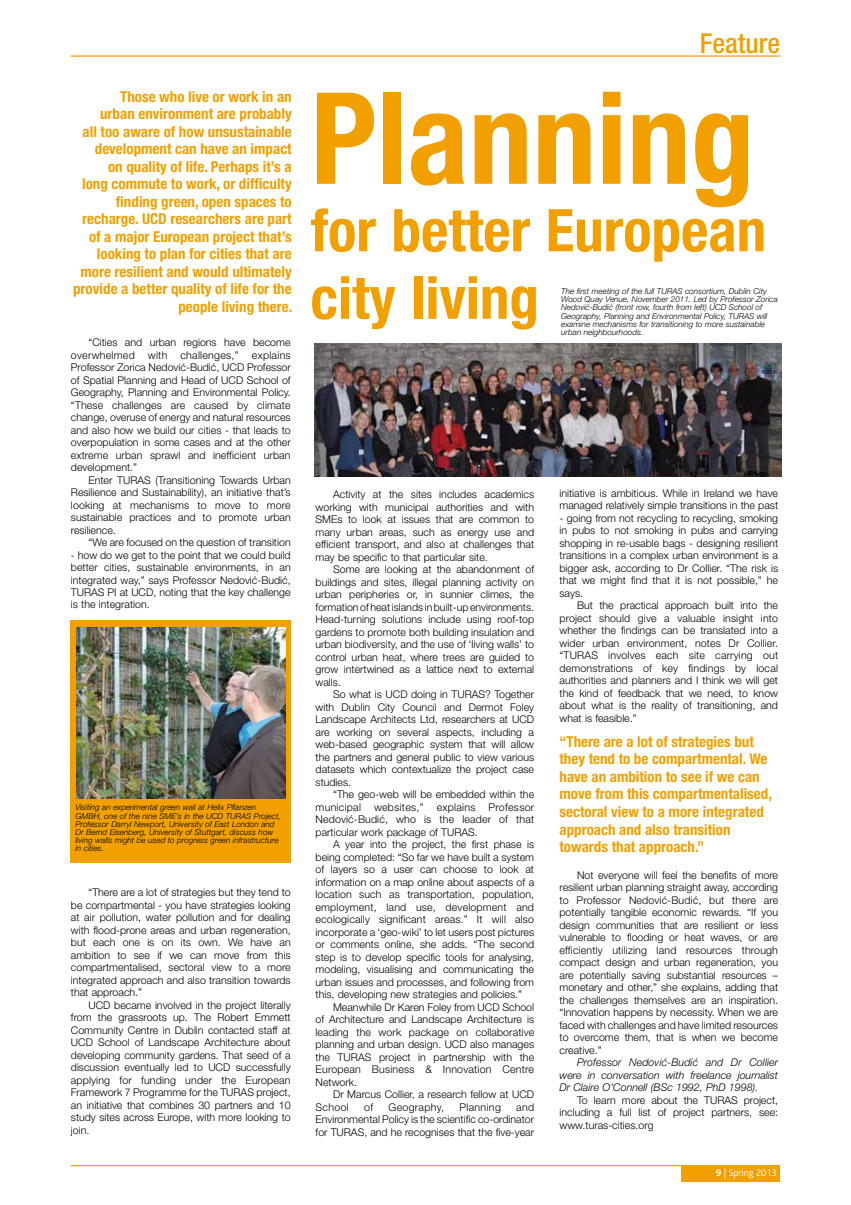
<style>
.page{position:relative;width:851px;height:1205px;background:#fff}
.page>*{position:absolute;margin:0;border:0;box-sizing:border-box;transform-origin:0 0}
.t1{font:700 condensed 127.5px "Helvetica Neue";color:#f1a000}
.t2{font:700 condensed 58.88px/67.5px "Helvetica Neue";color:#f1a000}
.t3{font:500 condensed 27.5px "Helvetica Neue";color:#f1a000}
.t4{font:700 condensed 15px/17.5px "Helvetica Neue";color:#f1a000}
.t5{font:300 10.62px/12.5px "Helvetica Neue CE";color:#000;text-align:justify}
.t6{font:italic 300 10.62px/12.5px "Helvetica Neue CE";color:#000;text-align:justify}
.t7{font:300 10.62px "Helvetica Neue CE";letter-spacing:.03em;color:#000}
.t8{font:300 10px "Bliss";color:#fff}
.t9{font:italic 300 8.12px/8.1px "Helvetica Neue CE";color:#000}
.s1{font-weight:700}
</style>
<div class="page">
<div style="left:681px;top:1166px;width:99px;height:16px;background:#f1a000"></div>
<hr style="left:71px;top:1165px;width:709px;height:1px;background:#f1a000">
<hr style="left:71px;top:55px;width:709px;height:2px;background:#f1a000">
<img style="left:314px;top:343px;width:467px;height:133px">
<div style="left:71px;top:620px;width:220px;height:243px;background:#f1a000"></div>
<img style="left:77px;top:627px;width:208px;height:172px">
<p class="t4" style="left:73px;top:87px;width:221px;text-align:right">Those who live or work in an<br>urban environment are probably<br>all too aware of how unsustainable development can have an impact<br>on quality of life. Perhaps it’s a<br>long commute to work, or difficulty finding green, open spaces to recharge. UCD researchers are part of a major European project that’s looking to plan for cities that are more resilient and would ultimately provide a better quality of life for the people living there.</p>
<p class="t5" style="left:71px;top:336px;width:221px;text-indent:17px">“Cities and urban regions have become overwhelmed with challenges,” explains Professor Zorica Nedović-Budić, UCD Professor of Spatial Planning and Head of UCD School of Geography, Planning and Environmental Policy. “These challenges are caused by climate change, overuse of energy and natural resources and also how we build our cities - that leads to overpopulation in some cases and at the other extreme urban sprawl and inefficient urban development.”</p>
<p class="t5" style="left:71px;top:473px;width:221px;text-indent:17px">Enter TURAS (Transitioning Towards Urban Resilience and Sustainability), an initiative that’s looking at mechanisms to move to more sustainable practices and to promote urban resilience.</p>
<p class="t5" style="left:88px;top:536px;width:204px">“We are focused on the question of transition</p>
<p class="t5" style="left:71px;top:548px;width:221px">- how do we get to the point that we could build better cities, sustainable environments, in an integrated way,” says Professor Nedović-Budić, TURAS PI at UCD, noting that the key challenge is the integration.</p>
<p class="t9" style="left:75px;top:803px;width:207px">Visiting an experimental green wall at Helix Pflanzen GMBH, one of the nine SME’s in the UCD TURAS Project, Professor Darryl Newport, University of East London and Dr Bernd Eisenberg, University of Stuttgart, discuss how living walls might be used to progress green infrastructure in cities.</p>
<p class="t5" style="left:71px;top:886px;width:221px;text-indent:17px">“There are a lot of strategies but they tend to be compartmental - you have strategies looking at air pollution, water pollution and for dealing with flood-prone areas and urban regeneration, but each one is on its own. We have an ambition to see if we can move from this compartmentalised, sectoral view to a more integrated approach and also transition towards that approach.”</p>
<p class="t5" style="left:71px;top:998px;width:221px;text-indent:17px">UCD became involved in the project literally from the grassroots up. The Robert Emmett Community Centre in Dublin contacted staff at UCD School of Landscape Architecture about developing community gardens. That seed of a discussion eventually led to UCD successfully applying for funding under the European Framework 7 Programme for the TURAS project, an initiative that combines 30 partners and 10 study sites across Europe, with more looking to join.</p>
<h3 class="t3" style="left:699px;top:26px;width:82px">Feature</h3>
<h1 class="t1" style="left:310px;top:61px;width:445px">Planning</h1>
<h2 class="t2" style="left:310px;top:196px;width:457px">for better European city living</h2>
<p class="t9" style="left:561px;top:287px;width:218px">The first meeting of the full TURAS consortium, Dublin City Wood Quay Venue, November 2011. Led by Professor Zorica Nedović-Budić (front row, fourth from left) UCD School of Geography, Planning and Environmental Policy, TURAS will examine mechanisms for transitioning to more sustainable urban neighbourhoods.</p>
<p class="t5" style="left:315px;top:488px;width:220px;text-indent:17px">Activity at the sites includes academics working with municipal authorities and with SMEs to look at issues that are common to many urban areas, such as energy use and efficient transport, and also at challenges that may be specific to that particular site.</p>
<p class="t5" style="left:315px;top:563px;width:220px;text-indent:17px">Some are looking at the abandonment of buildings and sites, illegal planning activity on urban peripheries or, in sunnier climes, the formation of heat islands in built-up environments.<br>Head-turning solutions include using roof-top gardens to promote both building insulation and urban biodiversity, and the use of ‘living walls’ to control urban heat, where trees are guided to grow intertwined as a lattice next to external walls.</p>
<p class="t5" style="left:315px;top:688px;width:220px;text-indent:17px">So what is UCD doing in TURAS? Together with Dublin City Council and Dermot Foley Landscape Architects Ltd, researchers at UCD are working on several aspects, including a web-based geographic system that will allow the partners and general public to view various datasets which contextualize the project case studies.</p>
<p class="t5" style="left:315px;top:788px;width:220px;text-indent:17px">“The geo-web will be embedded within the municipal websites,” explains Professor Nedović-Budić, who is the leader of that particular work package of TURAS.</p>
<p class="t5" style="left:315px;top:838px;width:220px;text-indent:17px">A year into the project, the first phase is being completed: “So far we have built a system of layers so a user can choose to look at information on a map online about aspects of a location such as transportation, population, employment, land use, development and ecologically significant areas.” It will also incorporate a ‘geo-wiki’ to let users post pictures or comments online, she adds. “The second step is to develop specific tools for analysing, modeling, visualising and communicating the urban issues and processes, and following from this, developing new strategies and policies.”</p>
<p class="t5" style="left:315px;top:1000px;width:220px;text-indent:17px">Meanwhile Dr Karen Foley from UCD School of Architecture and Landscape Architecture is leading the work package on collaborative planning and urban design. UCD also manages the TURAS project in partnership with the European Business &amp; Innovation Centre Network.</p>
<p class="t5" style="left:315px;top:1088px;width:220px;text-indent:17px">Dr Marcus Collier, a research fellow at UCD<br>School</p>
<p class="t5" style="left:364px;top:1100px;width:10px">of</p>
<p class="t7" style="left:388px;top:1100px;width:57px">Geography,</p>
<p class="t7" style="left:459px;top:1100px;width:43px">Planning</p>
<p class="t5" style="left:315px;top:1100px;width:220px;text-indent:200px">and Environmental Policy is the scientific co-ordinator for TURAS, and he recognises that the five-year</p>
<p class="t5" style="left:559px;top:487px;width:220px">initiative is ambitious. While in Ireland we have managed relatively simple transitions in the past</p>
<p class="t5" style="left:559px;top:512px;width:220px">- going from not recycling to recycling, smoking in pubs to not smoking in pubs and carrying shopping in re-usable bags - designing resilient transitions in a complex urban environment is a bigger ask, according to Dr Collier. “The risk is that we might find that it is not possible,” he says.</p>
<p class="t5" style="left:559px;top:599px;width:220px;text-indent:17px">But the practical approach built into the project should give a valuable insight into whether the findings can be translated into a wider urban environment, notes Dr Collier. “TURAS involves each site carrying out demonstrations of key findings by local authorities and planners and I think we will get the kind of feedback that we need, to know about what is the reality of transitioning, and what is feasible.”</p>
<h3 class="t4" style="left:559px;top:733px;width:214px">“There are a lot of strategies but they tend to be compartmental. We have an ambition to see if we can move from this compartmentalised, sectoral view to a more integrated approach and also transition towards that approach.”</h3>
<p class="t5" style="left:559px;top:868px;width:220px;text-indent:17px">Not everyone will feel the benefits of more resilient urban planning straight away, according to Professor Nedović-Budić, but there are potentially tangible economic rewards. “If you design communities that are resilient or less vulnerable to flooding or heat waves, or are efficiently utilizing land resources through compact design and urban regeneration, you are potentially saving substantial resources – monetary and other,” she explains, adding that the challenges themselves are an inspiration. “Innovation happens by necessity. When we are faced with challenges and have limited resources to overcome them, that is when we become creative.”</p>
<p class="t6" style="left:559px;top:1056px;width:220px;text-indent:17px">Professor Nedović-Budić and Dr Collier were in conversation with freelance journalist Dr Claire O’Connell (BSc 1992, PhD 1998).</p>
<p class="t5" style="left:559px;top:1093px;width:220px;text-indent:17px">To learn more about the TURAS project, including a full list of project partners, see: www.turas-cities.org</p>
<p class="t8" style="left:715px;top:1167px;width:62px"><span class="s1">9</span> | Spring 2013</p>
</div>
